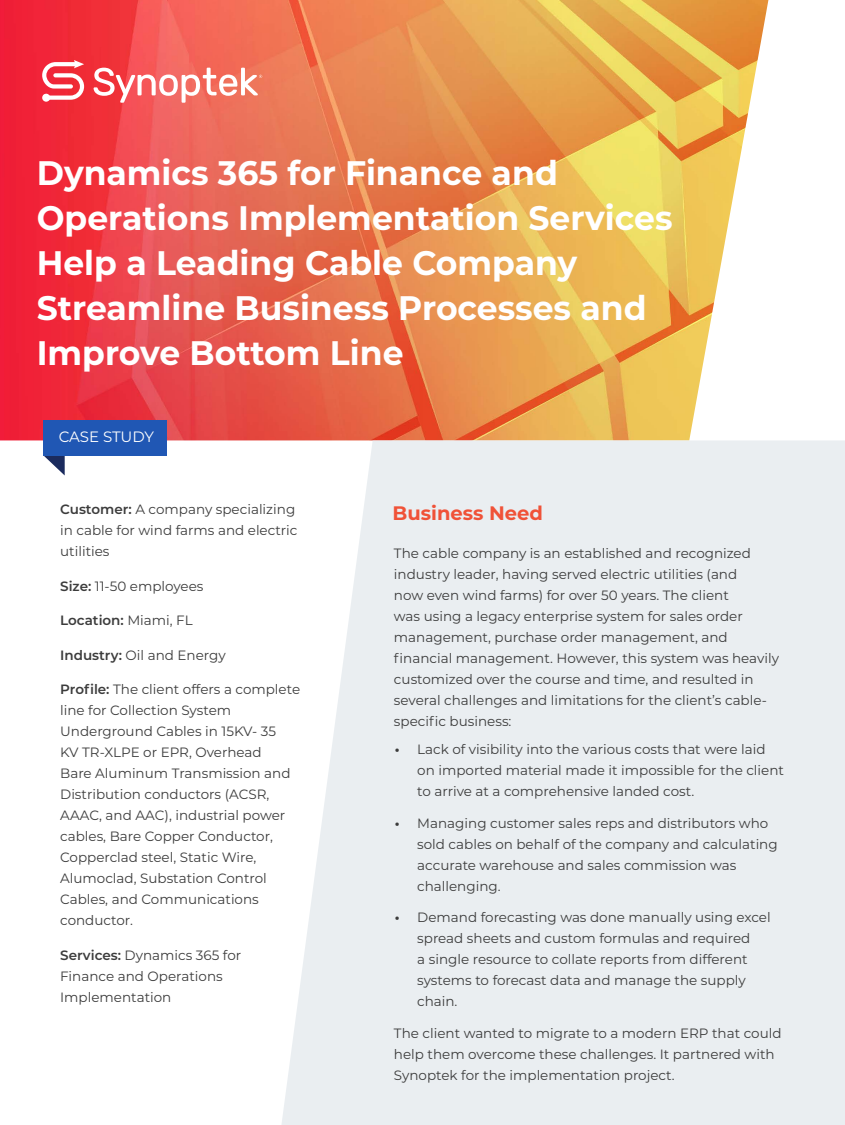
<style>
.page{position:relative;width:845px;height:1125px;background:#fff}
.page>*{position:absolute;margin:0;border:0;box-sizing:border-box;transform-origin:0 0}
.t1{font:700 34.05px/45px "Montserrat";color:#fff}
.t2{font:700 19.5px "Montserrat";color:#f05238}
.t3{font:15px "Montserrat";letter-spacing:-.01em;color:#fff}
.t4{font:13.5px/21px "Montserrat";color:#3c3c3c}
.t5{font:600 13.5px "Montserrat";color:#3c3c3c}
.s1{font-weight:600}
.s2{font-weight:400}
.s3{font-weight:700}
</style>
<div class="page">
<img style="left:0;top:0;width:768px;height:440px">
<svg style="left:44px;top:456px;width:21px;height:20px"></svg>
<div style="left:44px;top:420px;width:123px;height:36px;background:#2057b4"></div>
<svg style="left:42px;top:60px;width:42px;height:42px"></svg>
<svg style="left:94px;top:68px;width:168px;height:35px"></svg>
<svg style="left:281px;top:440px;width:563px;height:685px;background:#ebeff2"></svg>
<h1 class="t1" style="left:37px;top:149px;width:637px">Dynamics 365 for Finance and<br>Operations Implementation Services<br>Help a Leading Cable Company<br>Streamline Business Processes and<br>Improve Bottom Line</h1>
<p class="t3" style="left:59px;top:426px;width:97px">CASE STUDY</p>
<p class="t4" style="left:60px;top:498px;width:239px"><span class="s1">Customer:</span> A company specializing in cable for wind farms and electric utilities</p>
<p class="t4" style="left:60px;top:575px;width:145px"><span class="s1">Size:</span> 11-50 employees</p>
<p class="t5" style="left:60px;top:611px;width:134px">Location: <span class="s2">Miami, FL</span></p>
<p class="t4" style="left:60px;top:644px;width:167px"><span class="s1">Industry:</span> Oil and Energy</p>
<p class="t4" style="left:60px;top:678px;width:241px"><span class="s1">Profile:</span> The client offers a complete line for Collection System<br>Underground Cables in 15KV- 35<br>KV TR-XLPE or EPR, Overhead<br>Bare Aluminum Transmission and<br>Distribution conductors (ACSR,<br>AAAC, and AAC), industrial power cables, Bare Copper Conductor,<br>Copperclad steel, Static Wire,<br>Alumoclad, Substation Control<br>Cables, and Communications conductor.</p>
<p class="t4" style="left:60px;top:944px;width:182px"><span class="s1">Services:</span> Dynamics 365 for<br>Finance and Operations<br>Implementation</p>
<h2 class="t2" style="left:392px;top:499px;width:152px">Business Need</h2>
<p class="t4" style="left:394px;top:542px;width:386px">The cable company is an established and recognized industry leader, having served electric utilities (and<br>now even wind farms) for over 50 years. The client<br>was using a legacy enterprise system for sales order management, purchase order management, and financial management. However, this system was heavily customized over the course and time, and resulted in several challenges and limitations for the client’s cable&shy;specific business:</p>
<p class="t4" style="left:417px;top:738px;width:368px;text-indent:-23px"><span class="s3">•</span> Lack of visibility into the various costs that were laid on imported material made it impossible for the client to arrive at a comprehensive landed cost.</p>
<p class="t4" style="left:417px;top:812px;width:362px;text-indent:-23px"><span class="s3">•</span> Managing customer sales reps and distributors who sold cables on behalf of the company and calculating accurate warehouse and sales commission was challenging.</p>
<p class="t4" style="left:417px;top:906px;width:355px;text-indent:-23px"><span class="s3">•</span> Demand forecasting was done manually using excel spread sheets and custom formulas and required<br>a single resource to collate reports from different systems to forecast data and manage the supply chain.</p>
<p class="t4" style="left:394px;top:1022px;width:389px">The client wanted to migrate to a modern ERP that could help them overcome these challenges. It partnered with<br>Synoptek for the implementation project.</p>
</div>
